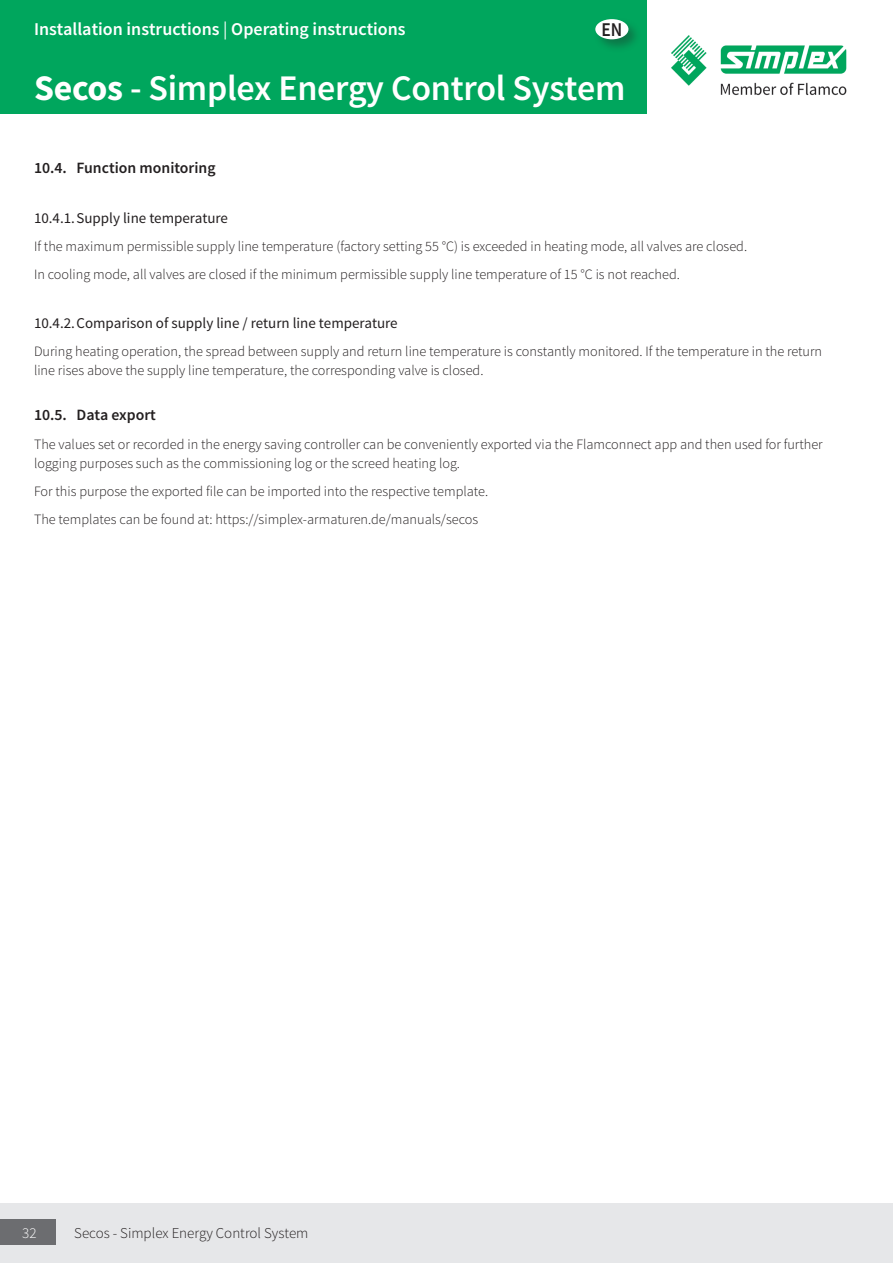
<style>
.page{position:relative;width:893px;height:1263px;background:#fff}
.page>*{position:absolute;margin:0;border:0;box-sizing:border-box;transform-origin:0 0}
.t1{font:600 36px "Source Sans Pro";letter-spacing:-.005em;color:#fff}
.t2{font:600 19.5px "Source Sans Pro";color:#231f20;scale:.9 1}
.t3{font:600 18px "Source Sans Pro";color:#fff}
.t4{font:600 15.75px "Source Sans Pro";color:#231f20}
.t5{font:15px "Source Sans Pro";color:#231f20}
.t6{font:300 15px "Source Sans Pro";color:#231f20}
.t7{font:300 15px "Source Sans Pro";color:#fff}
.Content_light{font:300 14.25px/19.5px "Source Sans Pro";color:#231f20}
.s1{font-weight:400}
.s2{font-weight:700}
</style>
<div class="page">
<img style="left:672px;top:35px;width:174px;height:61px">
<div style="left:0;top:0;width:646px;height:114px;background:#00a65d"></div>
<div style="left:593px;top:17px;width:49px;height:36px;background:#231f20;opacity:.35"></div>
<div style="left:595px;top:19px;width:33px;height:20px;background:#fff;border-radius:50%"></div>
<div style="left:0;top:1203px;width:893px;height:60px;background:#e6e7e9"></div>
<div style="left:0;top:1219px;width:55px;height:26px;background:#6c6d70"></div>
<p class="t3" style="left:34px;top:17px;width:373px">Installation instructions <span class="s1">|</span> Operating instructions</p>
<h2 class="t2" style="left:601px;top:17px;width:25px">EN</h2>
<h1 class="t1" style="left:34px;top:65px;width:593px"><span class="s2">Secos</span> - Simplex Energy Control System</h1>
<p class="t4" style="left:34px;top:158px;width:183px">10.4. Function monitoring</p>
<p class="t5" style="left:34px;top:208px;width:196px">10.4.1.Supply line temperature</p>
<p class="Content_light" style="left:34px;top:236px;width:715px">If the maximum permissible supply line temperature (factory setting 55 °C) is exceeded in heating mode, all valves are closed.</p>
<p class="Content_light" style="left:34px;top:264px;width:647px">In cooling mode, all valves are closed if the minimum permissible supply line temperature of 15 °C is not reached.</p>
<p class="t5" style="left:34px;top:314px;width:365px">10.4.2.Comparison of supply line / return line temperature</p>
<p class="Content_light" style="left:34px;top:342px;width:790px">During heating operation, the spread between supply and return line temperature is constantly monitored. If the temperature in the return line rises above the supply line temperature, the corresponding valve is closed.</p>
<p class="t4" style="left:34px;top:405px;width:123px">10.5. Data export</p>
<p class="Content_light" style="left:34px;top:434px;width:790px">The values set or recorded in the energy saving controller can be conveniently exported via the Flamconnect app and then used for further logging purposes such as the commissioning log or the screed heating log.</p>
<p class="Content_light" style="left:34px;top:482px;width:456px">For this purpose the exported file can be imported into the respective template.</p>
<p class="Content_light" style="left:34px;top:510px;width:446px">The templates can be found at: https://simplex-armaturen.de/manuals/secos</p>
<p class="t7" style="left:22px;top:1224px;width:16px">32</p>
<p class="t6" style="left:74px;top:1224px;width:236px">Secos - Simplex Energy Control System</p>
</div>
